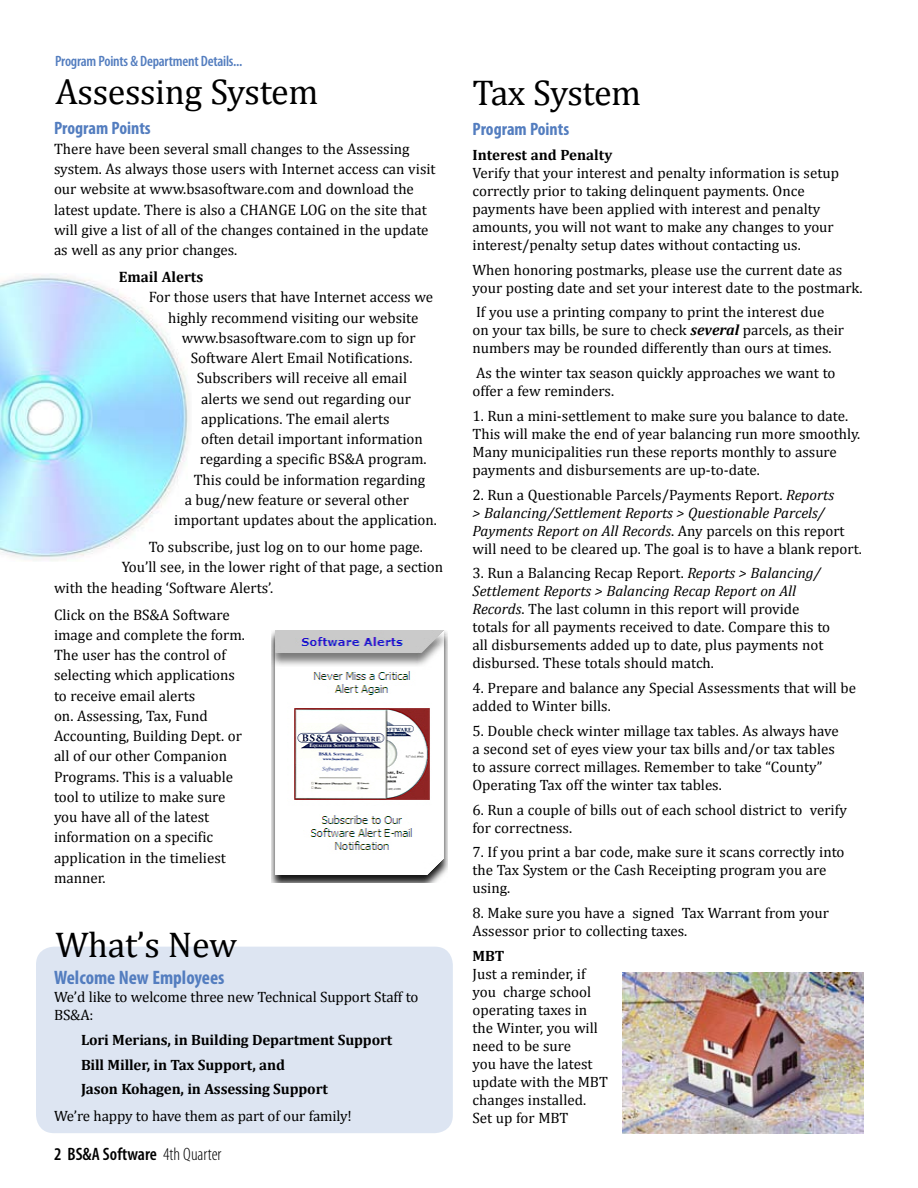
<style>
.page{position:relative;width:918px;height:1188px;background:#fff}
.page>*{position:absolute;margin:0;border:0;box-sizing:border-box;transform-origin:0 0}
.t1{font:36px "Cambria";letter-spacing:-.01em;color:#000}
.t2{font:700 condensed 19.5px "Myriad Pro";color:#537dbf}
.t3{font:700 condensed 18px "Myriad Pro";color:#537dbf}
.t4{font:600 condensed 18px "Myriad Pro";color:#000}
.t5{font:15.15px/20.2px "Cambria";color:#000}
.t6{font:700 15.15px "Cambria";color:#000}
.t7{font:15px/18px "Cambria";color:#000}
.t8{font:700 15px/24.8px "Cambria";letter-spacing:-.01em;color:#000}
.t9{font:600 condensed 15px "Myriad Pro";letter-spacing:-.015em;color:#537dbf}
.s1{font-weight:700;font-style:italic}
.s2{font-style:italic}
.s3{font-weight:300}
</style>
<div class="page">
<img style="left:0;top:273px;width:189px;height:288px">
<img style="left:623px;top:973px;width:241px;height:161px">
<div style="left:36px;top:947px;width:417px;height:186px;background:#dde5f2;border-radius:18px"></div>
<img style="left:272px;top:630px;width:175px;height:253px">
<p class="t9" style="left:55px;top:52px;width:189px">Program Points &amp; Department Details...</p>
<h1 class="t1" style="left:56px;top:70px;width:264px">Assessing System</h1>
<h1 class="t1" style="left:472px;top:71px;width:170px">Tax System</h1>
<p class="t3" style="left:472px;top:118px;width:98px">Program Points</p>
<p class="t8" style="left:472px;top:142px;width:141px">Interest and Penalty</p>
<p class="t7" style="left:472px;top:164px;width:368px">Verify that your interest and penalty information is setup correctly prior to taking delinquent payments. Once payments have been applied with interest and penalty amounts, you will not want to make any changes to your interest/penalty setup dates without contacting us.</p>
<p class="t7" style="left:472px;top:260px;width:392px">When honoring postmarks, please use the current date as your posting date and set your interest date to the postmark.</p>
<p class="t7" style="left:472px;top:303px;width:373px">If you use a printing company to print the interest due<br>on your tax bills, be sure to check <span class="s1">several</span> parcels, as their numbers may be rounded differently than ours at times.</p>
<p class="t7" style="left:472px;top:364px;width:365px">As the winter tax season quickly approaches we want to offer a few reminders.</p>
<p class="t7" style="left:472px;top:407px;width:389px">1. Run a mini-settlement to make sure you balance to date.<br>This will make the end of year balancing run more smoothly.<br>Many municipalities run these reports monthly to assure payments and disbursements are up-to-date.</p>
<p class="t7" style="left:472px;top:485px;width:391px">2. Run a Questionable Parcels/Payments Report. <span class="s2">Reports<br>&gt; Balancing/Settlement Reports &gt; Questionable Parcels/ Payments Report on All Records</span>. Any parcels on this report will need to be cleared up. The goal is to have a blank report.</p>
<p class="t7" style="left:472px;top:564px;width:359px">3. Run a Balancing Recap Report. <span class="s2">Reports &gt; Balancing/ Settlement Reports &gt; Balancing Recap Report on All Records</span>. The last column in this report will provide totals for all payments received to date. Compare this to all disbursements added up to date, plus payments not disbursed. These totals should match.</p>
<p class="t7" style="left:472px;top:679px;width:385px">4. Prepare and balance any Special Assessments that will be added to Winter bills.</p>
<p class="t7" style="left:472px;top:722px;width:368px">5. Double check winter millage tax tables. As always have a second set of eyes view your tax bills and/or tax tables to assure correct millages. Remember to take “County” Operating Tax off the winter tax tables.</p>
<p class="t7" style="left:472px;top:800px;width:376px">6. Run a couple of bills out of each school district to verify for correctness.</p>
<p class="t7" style="left:472px;top:843px;width:374px">7. If you print a bar code, make sure it scans correctly into the Tax System or the Cash Receipting program you are using.</p>
<p class="t7" style="left:472px;top:904px;width:358px">8. Make sure you have a signed Tax Warrant from your<br>Assessor prior to collecting taxes.</p>
<p class="t8" style="left:472px;top:943px;width:33px">MBT</p>
<p class="t7" style="left:472px;top:965px;width:137px">Just a reminder, if you charge school operating taxes in the Winter, you will need to be sure<br>you have the latest update with the MBT changes installed.<br>Set up for MBT</p>
<p class="t4" style="left:54px;top:1142px;width:169px">2 BS&amp;A Software <span class="s3">4th Quarter</span></p>
<p class="t3" style="left:54px;top:116px;width:98px">Program Points</p>
<p class="t5" style="left:54px;top:138px;width:383px">There have been several small changes to the Assessing system. As always those users with Internet access can visit our website at www.bsasoftware.com and download the latest update. There is also a CHANGE LOG on the site that will give a list of all of the changes contained in the update as well as any prior changes.</p>
<p class="t6" style="left:119px;top:268px;width:86px">Email Alerts</p>
<p class="t5" style="left:149px;top:287px;width:286px">For those users that have Internet access we</p>
<p class="t5" style="left:168px;top:307px;width:252px">highly recommend visiting our website</p>
<p class="t5" style="left:182px;top:327px;width:235px">www.bsasoftware.com to sign up for</p>
<p class="t5" style="left:191px;top:348px;width:223px">Software Alert Email Notifications.</p>
<p class="t5" style="left:197px;top:368px;width:212px">Subscribers will receive all email</p>
<p class="t5" style="left:201px;top:388px;width:211px">alerts we send out regarding our</p>
<p class="t5" style="left:201px;top:408px;width:190px">applications. The email alerts</p>
<p class="t5" style="left:201px;top:429px;width:223px">often detail important information</p>
<p class="t5" style="left:200px;top:449px;width:229px">regarding a specific BS&amp;A program.</p>
<p class="t5" style="left:194px;top:469px;width:233px">This could be information regarding</p>
<p class="t5" style="left:185px;top:489px;width:226px">a bug/new feature or several other</p>
<p class="t5" style="left:174px;top:510px;width:264px">important updates about the application.</p>
<p class="t5" style="left:149px;top:537px;width:276px">To subscribe, just log on to our home page.</p>
<p class="t5" style="left:122px;top:557px;width:323px">You’ll see, in the lower right of that page, a section</p>
<p class="t5" style="left:54px;top:577px;width:221px">with the heading ‘Software Alerts’.</p>
<p class="t5" style="left:54px;top:604px;width:193px">Click on the BS&amp;A Software image and complete the form.<br>The user has the control of selecting which applications to receive email alerts<br>on. Assessing, Tax, Fund<br>Accounting, Building Dept. or all of our other Companion<br>Programs. This is a valuable tool to utilize to make sure you have all of the latest information on a specific application in the timeliest manner.</p>
<h1 class="t1" style="left:56px;top:923px;width:183px">What’s New</h1>
<h2 class="t2" style="left:54px;top:965px;width:172px">Welcome New Employees</h2>
<p class="t7" style="left:54px;top:988px;width:366px">We’d like to welcome three new Technical Support Staff to<br>BS&amp;A:</p>
<p class="t8" style="left:81px;top:1027px;width:313px">Lori Merians, in Building Department Support<br>Bill Miller, in Tax Support, and<br>Jason Kohagen, in Assessing Support</p>
<p class="t7" style="left:54px;top:1106px;width:299px">We’re happy to have them as part of our family!</p>
</div>
